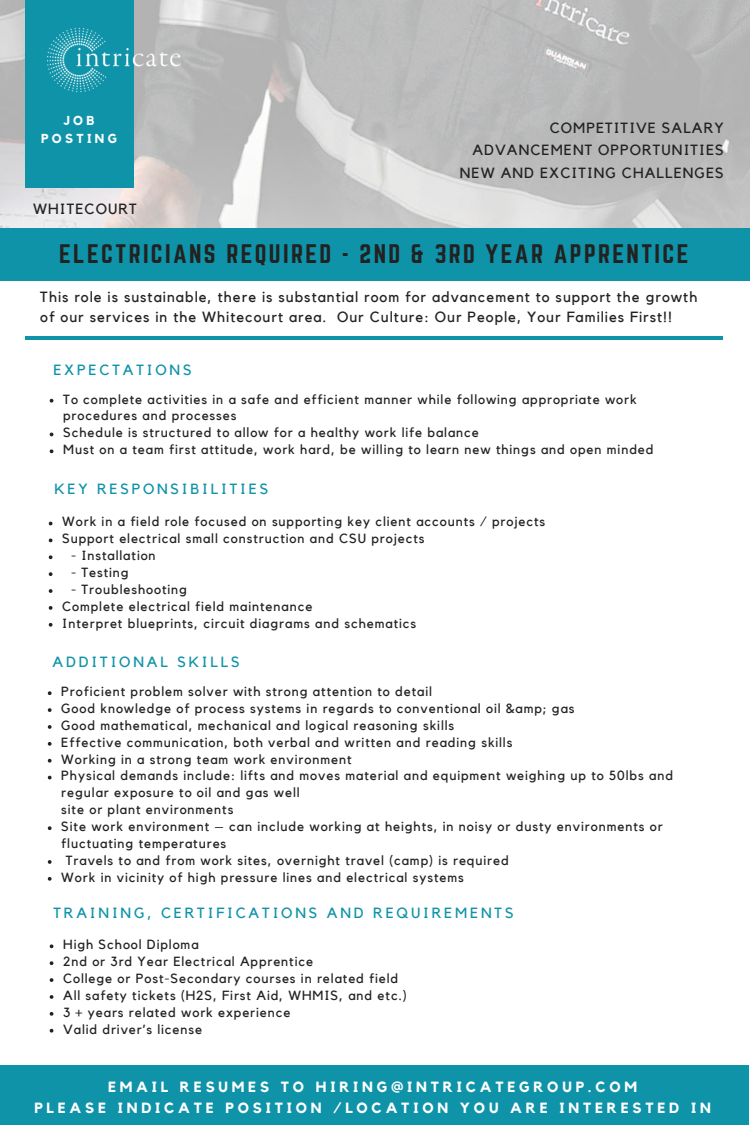
<style>
.page{position:relative;width:750px;height:1125px;background:#fff}
.page>*{position:absolute;margin:0;border:0;box-sizing:border-box;transform-origin:0 0}
.t1{font:23.62px "Norwester";letter-spacing:.1em;color:#222}
.t2{font:14.75px/22.5px "Kollektif";letter-spacing:.07em;color:#222;text-align:right}
.t3{font:700 14.75px/20.6px "Kollektif";letter-spacing:.26em;color:#fff;text-align:center}
.t4{font:14.75px "Kollektif";letter-spacing:.19em;color:#0f93a9}
.t5{font:13.25px/16.9px "Kollektif";letter-spacing:.07em;color:#222}
.t6{font:700 13px/17.8px "Kollektif";letter-spacing:.26em;color:#fff;text-align:center}
</style>
<div class="page">
<img style="left:0;top:0;width:750px;height:228px">
<div style="left:0;top:228px;width:750px;height:52px;background:#0f93a9"></div>
<hr style="left:25px;top:337px;width:697px;height:3px;background:#0f93a9">
<svg style="left:50px;top:944px;width:3px;height:4px"></svg>
<svg style="left:50px;top:961px;width:3px;height:4px"></svg>
<svg style="left:50px;top:978px;width:3px;height:4px"></svg>
<svg style="left:50px;top:995px;width:3px;height:4px"></svg>
<svg style="left:50px;top:1012px;width:3px;height:4px"></svg>
<svg style="left:50px;top:1029px;width:3px;height:4px"></svg>
<div style="left:0;top:1065px;width:749px;height:60px;background:#0f93a9"></div>
<div style="left:25px;top:0;width:109px;height:188px;background:#0f93a9"></div>
<img style="left:48px;top:12px;width:135px;height:101px">
<svg style="left:50px;top:399px;width:3px;height:4px"></svg>
<svg style="left:50px;top:449px;width:3px;height:4px"></svg>
<svg style="left:49px;top:555px;width:3px;height:4px"></svg>
<svg style="left:49px;top:572px;width:3px;height:4px"></svg>
<svg style="left:49px;top:589px;width:3px;height:4px"></svg>
<svg style="left:49px;top:606px;width:3px;height:4px"></svg>
<svg style="left:49px;top:623px;width:3px;height:4px"></svg>
<svg style="left:48px;top:691px;width:4px;height:4px"></svg>
<svg style="left:48px;top:708px;width:4px;height:4px"></svg>
<svg style="left:48px;top:725px;width:4px;height:4px"></svg>
<svg style="left:48px;top:742px;width:4px;height:4px"></svg>
<svg style="left:48px;top:759px;width:4px;height:4px"></svg>
<svg style="left:48px;top:776px;width:4px;height:3px"></svg>
<svg style="left:48px;top:826px;width:4px;height:4px"></svg>
<svg style="left:48px;top:860px;width:4px;height:4px"></svg>
<svg style="left:48px;top:877px;width:4px;height:4px"></svg>
<p class="t6" style="left:41px;top:112px;width:77px">JOB<br>POSTING</p>
<p class="t2" style="left:33px;top:198px;width:105px">WHITECOURT</p>
<p class="t2" style="left:460px;top:117px;width:265px">COMPETITIVE SALARY<br>ADVANCEMENT OPPORTUNITIES<br>NEW AND EXCITING CHALLENGES</p>
<h1 class="t1" style="left:59px;top:243px;width:631px">ELECTRICIANS REQUIRED - 2ND &amp; 3RD YEAR APPRENTICE</h1>
<p class="t2" style="left:40px;top:288px;width:659px;line-height:19.8px;text-align:left">This role is sustainable, there is substantial room for advancement to support the growth of our services in the Whitecourt area. Our Culture: Our People, Your Families First!!</p>
<p class="t4" style="left:53px;top:363px;width:140px">EXPECTATIONS</p>
<p class="t5" style="left:63px;top:391px;width:592px">To complete activities in a safe and efficient manner while following appropriate work procedures and processes<br>Schedule is structured to allow for a healthy work life balance<br>Must on a team first attitude, work hard, be willing to learn new things and open minded</p>
<p class="t4" style="left:54px;top:482px;width:215px">KEY RESPONSIBILITIES</p>
<p class="t5" style="left:62px;top:514px;width:485px">Work in a field role focused on supporting key client accounts / projects<br>Support electrical small construction and CSU projects</p>
<p class="t5" style="left:71px;top:548px;width:86px">- Installation</p>
<p class="t5" style="left:71px;top:564px;width:59px">- Testing</p>
<p class="t5" style="left:62px;top:581px;width:355px;text-indent:9px">- Troubleshooting<br>Complete electrical field maintenance<br>Interpret blueprints, circuit diagrams and schematics</p>
<p class="t4" style="left:52px;top:655px;width:189px">ADDITIONAL SKILLS</p>
<p class="t5" style="left:61px;top:683px;width:372px">Proficient problem solver with strong attention to detail</p>
<p class="t5" style="left:61px;top:700px;width:515px">Good knowledge of process systems in regards to conventional oil &amp;amp; gas</p>
<p class="t5" style="left:61px;top:717px;width:394px">Good mathematical, mechanical and logical reasoning skills</p>
<p class="t5" style="left:61px;top:734px;width:453px">Effective communication, both verbal and written and reading skills</p>
<p class="t5" style="left:61px;top:751px;width:292px">Working in a strong team work environment</p>
<p class="t5" style="left:61px;top:768px;width:613px">Physical demands include: lifts and moves material and equipment weighing up to 50lbs and</p>
<p class="t5" style="left:61px;top:785px;width:240px">regular exposure to oil and gas well</p>
<p class="t5" style="left:61px;top:802px;width:174px">site or plant environments</p>
<p class="t5" style="left:61px;top:818px;width:603px">Site work environment – can include working at heights, in noisy or dusty environments or</p>
<p class="t5" style="left:61px;top:835px;width:167px">fluctuating temperatures</p>
<p class="t5" style="left:66px;top:852px;width:445px">Travels to and from work sites, overnight travel (camp) is required</p>
<p class="t5" style="left:61px;top:869px;width:404px">Work in vicinity of high pressure lines and electrical systems</p>
<p class="t4" style="left:53px;top:906px;width:462px">TRAINING, CERTIFICATIONS AND REQUIREMENTS</p>
<p class="t5" style="left:63px;top:937px;width:345px">High School Diploma<br>2nd or 3rd Year Electrical Apprentice<br>College or Post-Secondary courses in related field All safety tickets (H2S, First Aid, WHMIS, and etc.)<br>3 + years related work experience<br>Valid driver’s license</p>
<p class="t3" style="left:34px;top:1077px;width:678px">EMAIL RESUMES TO HIRING@INTRICATEGROUP.COM<br>PLEASE INDICATE POSITION /LOCATION YOU ARE INTERESTED IN</p>
</div>
